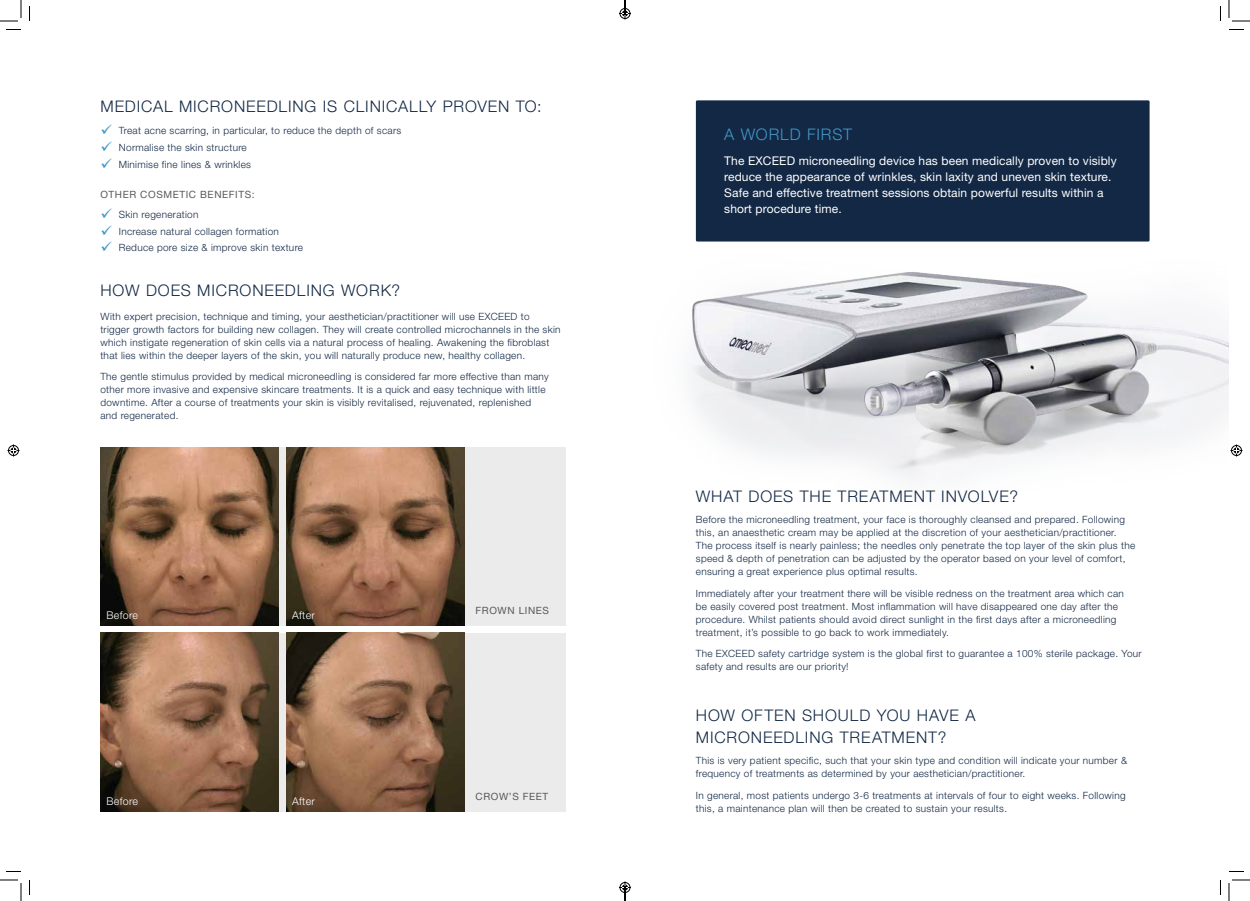
<style>
.page{position:relative;width:1250px;height:901px;background:#fff}
.page>*{position:absolute;margin:0;border:0;box-sizing:border-box;transform-origin:0 0}
.t1{font:300 16px/22px "Helvetica Neue LT Std";letter-spacing:.055em;color:#122845}
.t2{font:300 16px "Helvetica Neue LT Std";letter-spacing:.055em;color:#4297c7}
.t3{font:12px/16px "Helvetica Neue LT Std";letter-spacing:.01em;color:#fff}
.t4{font:300 10.6px "Helvetica Neue LT Std";letter-spacing:.03em;color:#fff}
.t5{font:300 10px/13px "Helvetica Neue LT Std";letter-spacing:.03em;color:#122845}
.t6{font:10px "Helvetica Neue LT Std";letter-spacing:.06em;color:#58595b}
</style>
<div class="page">
<div style="left:100px;top:447px;width:465px;height:178px;background:#ebebec"></div>
<div style="left:100px;top:633px;width:465px;height:178px;background:#ebebec"></div>
<img style="left:286px;top:633px;width:178px;height:178px">
<img style="left:100px;top:633px;width:179px;height:178px">
<img style="left:286px;top:447px;width:178px;height:178px">
<img style="left:100px;top:447px;width:179px;height:178px">
<img style="left:690px;top:127px;width:539px;height:352px">
<div style="left:696px;top:100px;width:453px;height:142px;background:#122845"></div>
<svg style="left:6px;top:29px;width:15px;height:1px"></svg>
<svg style="left:1229px;top:29px;width:15px;height:1px"></svg>
<svg style="left:6px;top:871px;width:15px;height:1px"></svg>
<svg style="left:1229px;top:871px;width:15px;height:1px"></svg>
<svg style="left:29px;top:6px;width:1px;height:15px"></svg>
<svg style="left:29px;top:880px;width:1px;height:15px"></svg>
<svg style="left:1220px;top:6px;width:1px;height:15px"></svg>
<svg style="left:1220px;top:880px;width:1px;height:15px"></svg>
<svg style="left:0;top:0;width:22px;height:22px"></svg>
<svg style="left:0;top:879px;width:22px;height:22px"></svg>
<svg style="left:1228px;top:0;width:22px;height:22px"></svg>
<svg style="left:1228px;top:879px;width:22px;height:22px"></svg>
<svg style="left:8px;top:444px;width:12px;height:12px"></svg>
<svg style="left:1230px;top:444px;width:12px;height:12px"></svg>
<svg style="left:619px;top:0;width:12px;height:20px"></svg>
<svg style="left:619px;top:881px;width:12px;height:20px"></svg>
<h1 class="t1" style="left:100px;top:95px;width:443px">MEDICAL MICRONEEDLING IS CLINICALLY PROVEN TO:</h1>
<p class="t5" style="left:119px;top:122px;width:284px;line-height:16.8px">Treat acne scarring, in particular, to reduce the depth of scars<br>Normalise the skin structure<br>Minimise fine lines &amp; wrinkles</p>
<p class="t6" style="left:100px;top:188px;width:156px">OTHER COSMETIC BENEFITS:</p>
<p class="t5" style="left:119px;top:205px;width:186px;line-height:16.8px">Skin regeneration<br>Increase natural collagen formation<br>Reduce pore size &amp; improve skin texture</p>
<h1 class="t1" style="left:100px;top:279px;width:301px">HOW DOES MICRONEEDLING WORK?</h1>
<p class="t5" style="left:100px;top:309px;width:462px">With expert precision, technique and timing, your aesthetician/practitioner will use EXCEED to trigger growth factors for building new collagen. They will create controlled microchannels in the skin which instigate regeneration of skin cells via a natural process of healing. Awakening the fibroblast that lies within the deeper layers of the skin, you will naturally produce new, healthy collagen.</p>
<p class="t5" style="left:100px;top:370px;width:450px">The gentle stimulus provided by medical microneedling is considered far more effective than many other more invasive and expensive skincare treatments. It is a quick and easy technique with little downtime. After a course of treatments your skin is visibly revitalised, rejuvenated, replenished and regenerated.</p>
<p class="t4" style="left:106px;top:609px;width:33px">Before</p>
<p class="t4" style="left:292px;top:609px;width:24px">After</p>
<p class="t4" style="left:106px;top:795px;width:33px">Before</p>
<p class="t4" style="left:292px;top:795px;width:24px">After</p>
<p class="t6" style="left:475px;top:605px;width:75px">FROWN LINES</p>
<p class="t6" style="left:475px;top:790px;width:74px">CROW’S FEET</p>
<h1 class="t2" style="left:724px;top:125px;width:129px">A WORLD FIRST</h1>
<p class="t3" style="left:724px;top:152px;width:394px">The EXCEED microneedling device has been medically proven to visibly reduce the appearance of wrinkles, skin laxity and uneven skin texture.<br>Safe and effective treatment sessions obtain powerful results within a short procedure time.</p>
<h1 class="t1" style="left:696px;top:485px;width:323px">WHAT DOES THE TREATMENT INVOLVE?</h1>
<p class="t5" style="left:696px;top:513px;width:441px">Before the microneedling treatment, your face is thoroughly cleansed and prepared. Following this, an anaesthetic cream may be applied at the discretion of your aesthetician/practitioner.<br>The process itself is nearly painless; the needles only penetrate the top layer of the skin plus the speed &amp; depth of penetration can be adjusted by the operator based on your level of comfort, ensuring a great experience plus optimal results.</p>
<p class="t5" style="left:696px;top:587px;width:429px">Immediately after your treatment there will be visible redness on the treatment area which can be easily covered post treatment. Most inflammation will have disappeared one day after the procedure. Whilst patients should avoid direct sunlight in the first days after a microneedling treatment, it’s possible to go back to work immediately.</p>
<p class="t5" style="left:696px;top:647px;width:447px">The EXCEED safety cartridge system is the global first to guarantee a 100% sterile package. Your safety and results are our priority!</p>
<h1 class="t1" style="left:696px;top:704px;width:281px">HOW OFTEN SHOULD YOU HAVE A<br>MICRONEEDLING TREATMENT?</h1>
<p class="t5" style="left:696px;top:754px;width:433px">This is very patient specific, such that your skin type and condition will indicate your number &amp; frequency of treatments as determined by your aesthetician/practitioner.</p>
<p class="t5" style="left:696px;top:788px;width:431px">In general, most patients undergo 3-6 treatments at intervals of four to eight weeks. Following this, a maintenance plan will then be created to sustain your results.</p>
</div>
